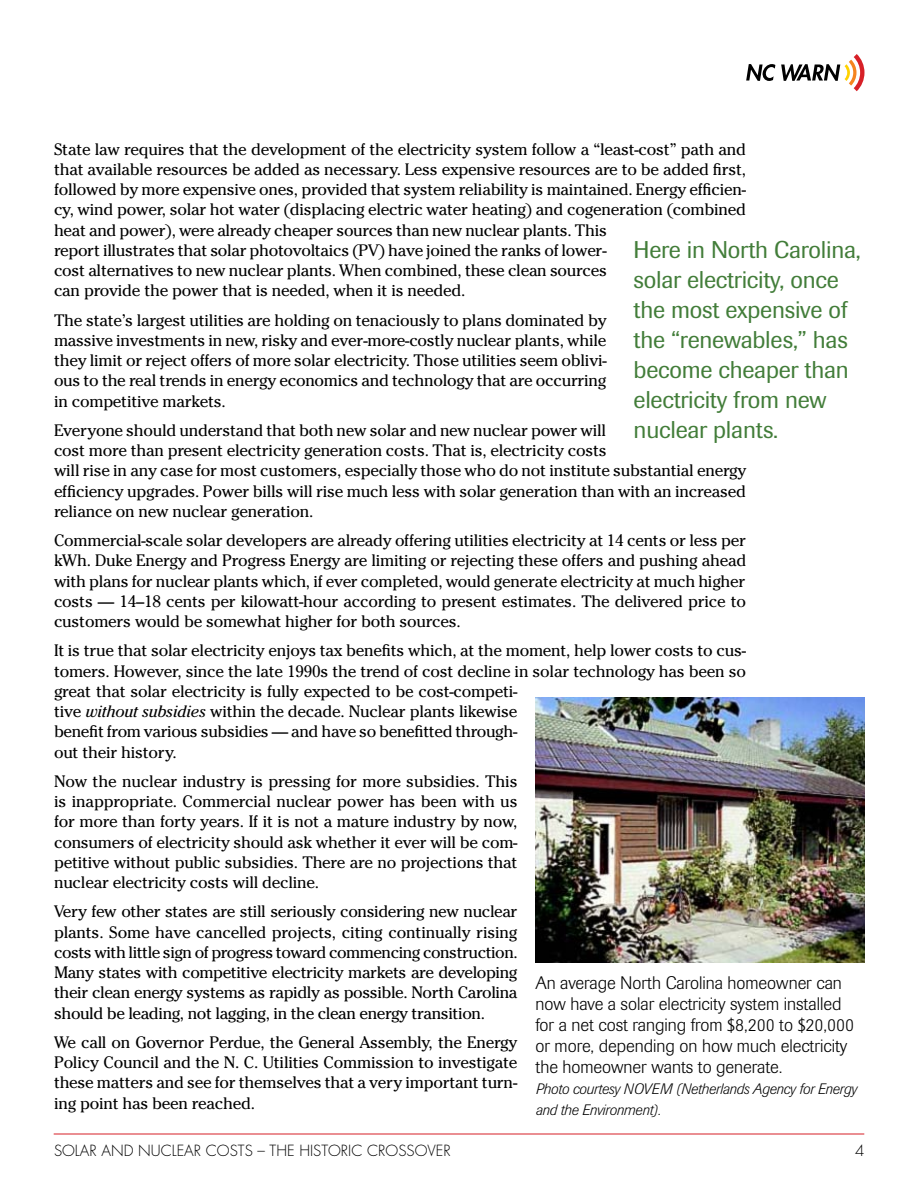
<style>
.page{position:relative;width:918px;height:1188px;background:#fff}
.page>*{position:absolute;margin:0;border:0;box-sizing:border-box;transform-origin:0 0}
.t1{font:24px/30px "Imago";letter-spacing:-.01em;color:#427d39}
.t2{font:300 18px/21px "Imago";color:#000}
.t3{font:16.5px/20.2px "Cheltenham";letter-spacing:-.015em;color:#000;text-align:justify}
.t4{font:italic 300 15px/21px "Imago";letter-spacing:-.01em;color:#000}
.t5{font:300 15px "Futura";color:#000}
.s1{font-style:italic}
</style>
<div class="page">
<svg style="left:746px;top:64px;width:29px;height:17px"></svg>
<svg style="left:781px;top:54px;width:83px;height:37px"></svg>
<hr style="left:54px;top:1134px;width:810px;height:1px;background:#d61f26">
<img style="left:536px;top:698px;width:328px;height:265px">
<p class="t3" style="left:54px;top:139px;width:694px;text-align:left">State law requires that the development of the electricity system follow a “least-cost” path and that available resources be added as necessary. Less expensive resources are to be added first, followed by more expensive ones, provided that system reliability is maintained. Energy efficien&shy;cy, wind power, solar hot water (displacing electric water heating) and cogeneration (combined heat and power), were already cheaper sources than new nuclear plants. This<br>report illustrates that solar photovoltaics (PV) have joined the ranks of lower-<br>cost alternatives to new nuclear plants. When combined, these clean sources<br>can provide the power that is needed, when it is needed.</p>
<p class="t3" style="left:54px;top:310px;width:554px">The state’s largest utilities are holding on tenaciously to plans dominated by massive investments in new, risky and ever-more-costly nuclear plants, while they limit or reject offers of more solar electricity. Those utilities seem oblivi&shy;ous to the real trends in energy economics and technology that are occurring in competitive markets.</p>
<p class="t3" style="left:54px;top:420px;width:694px;text-align:left">Everyone should understand that both new solar and new nuclear power will<br>cost more than present electricity generation costs. That is, electricity costs<br>will rise in any case for most customers, especially those who do not institute substantial energy efficiency upgrades. Power bills will rise much less with solar generation than with an increased reliance on new nuclear generation.</p>
<p class="t3" style="left:54px;top:530px;width:694px">Commercial-scale solar developers are already offering utilities electricity at 14 cents or less per kWh. Duke Energy and Progress Energy are limiting or rejecting these offers and pushing ahead with plans for nuclear plants which, if ever completed, would generate electricity at much higher costs — 14–18 cents per kilowatt-hour according to present estimates. The delivered price to customers would be somewhat higher for both sources.</p>
<p class="t3" style="left:54px;top:641px;width:694px;text-align:left">It is true that solar electricity enjoys tax benefits which, at the moment, help lower costs to cus&shy;tomers. However, since the late 1990s the trend of cost decline in solar technology has been so great that solar electricity is fully expected to be cost-competi-<br>tive <span class="s1">without subsidies</span> within the decade. Nuclear plants likewise<br>benefit from various subsidies — and have so benefitted through-<br>out their history.</p>
<p class="t3" style="left:54px;top:771px;width:465px">Now the nuclear industry is pressing for more subsidies. This is inappropriate. Commercial nuclear power has been with us for more than forty years. If it is not a mature industry by now, consumers of electricity should ask whether it ever will be com&shy;petitive without public subsidies. There are no projections that nuclear electricity costs will decline.</p>
<p class="t3" style="left:54px;top:902px;width:465px">Very few other states are still seriously considering new nuclear plants. Some have cancelled projects, citing continually rising costs with little sign of progress toward commencing construction.<br>Many states with competitive electricity markets are developing their clean energy systems as rapidly as possible. North Carolina should be leading, not lagging, in the clean energy transition.</p>
<p class="t3" style="left:54px;top:1032px;width:465px">We call on Governor Perdue, the General Assembly, the Energy Policy Council and the N. C. Utilities Commission to investigate these matters and see for themselves that a very important turn&shy;ing point has been reached.</p>
<h1 class="t1" style="left:634px;top:235px;width:229px">Here in North Carolina, solar electricity, once the most expensive of the “renewables,” has become cheaper than electricity from new nuclear plants.</h1>
<p class="t2" style="left:536px;top:972px;width:320px">An average North Carolina homeowner can now have a solar electricity system installed for a net cost ranging from $8,200 to $20,000 or more, depending on how much electricity the homeowner wants to generate.</p>
<p class="t4" style="left:536px;top:1078px;width:323px">Photo courtesy NOVEM (Netherlands Agency for Energy and the Environment).</p>
<p class="t5" style="left:54px;top:1141px;width:398px">SOLAR AND N UCLEAR COSTS – THE H ISTORIC CROSSOVER</p>
<p class="t5" style="left:855px;top:1141px;width:11px">4</p>
</div>
